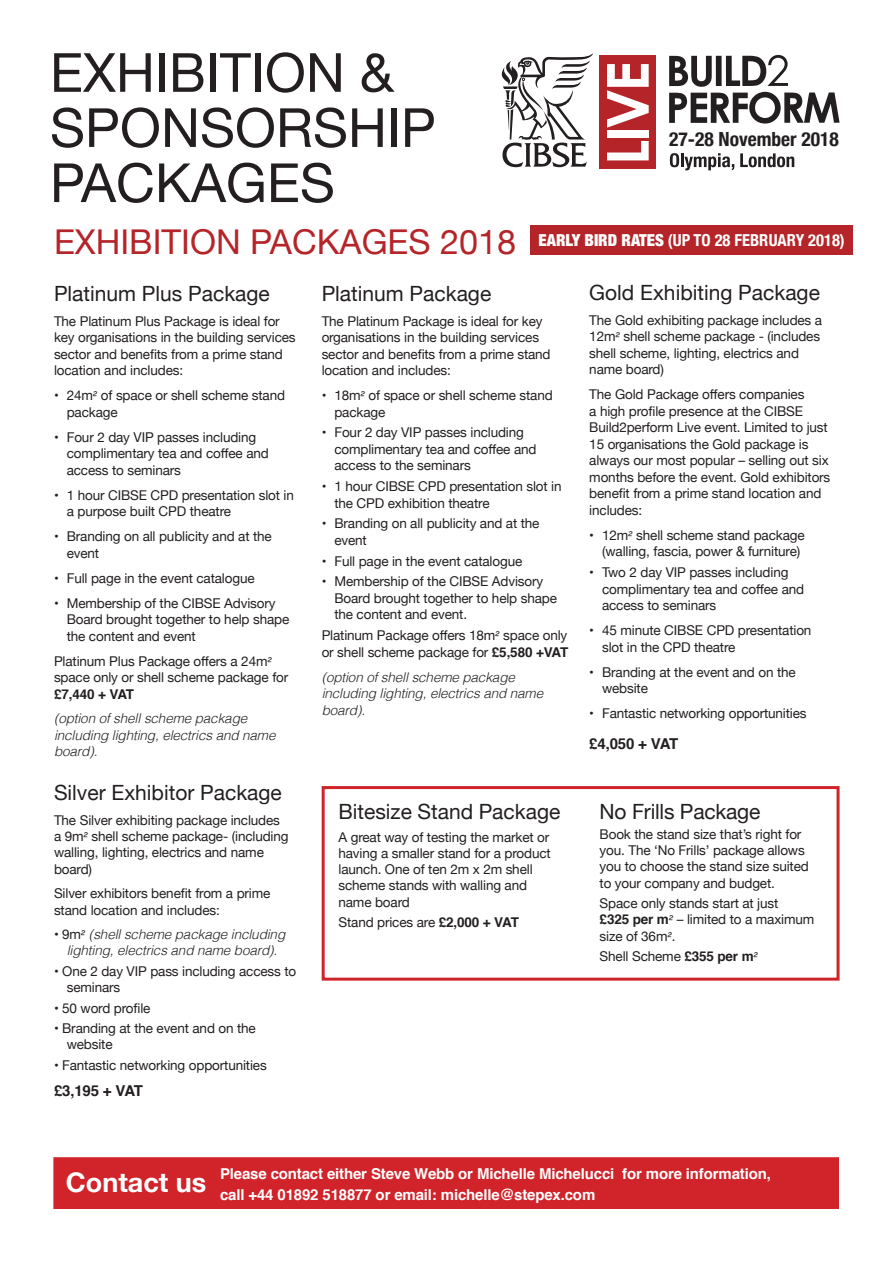
<style>
.page{position:relative;width:893px;height:1263px;background:#fff}
.page>*{position:absolute;margin:0;border:0;box-sizing:border-box;transform-origin:0 0}
.t1{font:54px/55.1px "Helvetica Neue";color:#231f20}
.t2{font:34.2px "Helvetica Neue";color:#b52428}
.t3{font:21px "Helvetica Neue";color:#231f20}
.t4{font:700 condensed 19.5px "Helvetica Neue";color:#231f20}
.t5{font:700 15px/21px "Helvetica";letter-spacing:-.01em;color:#fff}
.t6{font:700 15px "Helvetica";letter-spacing:-.045em;color:#231f20}
.t7{font:13.5px/16.5px "Helvetica Neue";letter-spacing:-.01em;color:#231f20}
.t8{font:italic 300 13.5px/16.2px "Helvetica";letter-spacing:-.01em;color:#231f20}
.t9{font:700 13.5px "Helvetica";letter-spacing:-.045em;color:#231f20}
.s1{font-family:"Omnes";font-style:italic}
.s2{font-family:"Helvetica Neue";font-weight:400;font-style:normal}
.s3{font-family:"Omnes";font-weight:400}
.s4{font-family:"Helvetica";font-weight:700}
</style>
<div class="page">
<div style="left:322px;top:786px;width:517px;height:195px;border:3px solid #d1232a"></div>
<div style="left:53px;top:1157px;width:786px;height:52px;background:#d1232a;border:2px solid #d1232a"></div>
<div style="left:600px;top:55px;width:56px;height:114px;background:#b52428"></div>
<svg style="left:607px;top:141px;width:42px;height:19px"></svg>
<div style="left:607px;top:131px;width:42px;height:7px;background:#fff"></div>
<svg style="left:607px;top:64px;width:42px;height:64px"></svg>
<svg style="left:669px;top:55px;width:170px;height:69px"></svg>
<svg style="left:670px;top:153px;width:64px;height:17px"></svg>
<svg style="left:740px;top:153px;width:54px;height:14px"></svg>
<svg style="left:501px;top:53px;width:92px;height:114px"></svg>
<div style="left:530px;top:225px;width:323px;height:30px;background:#b52428"></div>
<h1 class="t1" style="left:50px;top:48px;width:387px">EXHIBITION &amp;<br>SPONSORSHIP<br>PACKAGES</h1>
<h3 class="t4" style="left:669px;top:122px;width:171px">27-28 November 2018</h3>
<h2 class="t2" style="left:54px;top:217px;width:792px">EXHIBITION PACKAGES 2018 <sup>EARLY</sup> <sup>BIRD</sup> <sup>RATES</sup> <sup>(UP</sup> <sup>TO</sup> <sup>28</sup> <sup>FEBRUARY</sup> <sup>2018)</sup></h2>
<h3 class="t3" style="left:54px;top:278px;width:217px">Platinum Plus Package</h3>
<p class="t7" style="left:54px;top:313px;width:243px">The Platinum Plus Package is ideal for key organisations in the building services sector and benefits from a prime stand location and includes:</p>
<p class="t7" style="left:67px;top:388px;width:220px;text-indent:-13px">• 24m<span class="s1">2</span> of space or shell scheme stand package</p>
<p class="t7" style="left:67px;top:429px;width:204px;text-indent:-13px">• Four 2 day VIP passes including complimentary tea and coffee and access to seminars</p>
<p class="t7" style="left:67px;top:487px;width:229px;text-indent:-13px">• 1 hour CIBSE CPD presentation slot in a purpose built CPD theatre</p>
<p class="t7" style="left:67px;top:529px;width:207px;text-indent:-13px">• Branding on all publicity and at the event</p>
<p class="t7" style="left:54px;top:570px;width:202px">• Full page in the event catalogue</p>
<p class="t7" style="left:67px;top:595px;width:224px;text-indent:-13px">• Membership of the CIBSE Advisory<br>Board brought together to help shape the content and event</p>
<p class="t7" style="left:54px;top:653px;width:236px">Platinum Plus Package offers a 24m<span class="s1">2 </span>space only or shell scheme package for</p>
<p class="t9" style="left:54px;top:683px;width:82px">£7,440 + VAT</p>
<p class="t8" style="left:54px;top:710px;width:223px">(option of shell scheme package including lighting, electrics and name board).</p>
<h3 class="t3" style="left:54px;top:778px;width:229px">Silver Exhibitor Package</h3>
<p class="t7" style="left:54px;top:813px;width:236px">The Silver exhibiting package includes a 9m<span class="s1">2</span> shell scheme package- (including walling, lighting, electrics and name board)</p>
<p class="t7" style="left:54px;top:886px;width:218px">Silver exhibitors benefit from a prime stand location and includes:</p>
<p class="t8" style="left:54px;top:925px;width:233px;text-align:center"><span class="s2">• 9m</span><span class="s3">2</span> (shell scheme package including lighting, electrics and name board).</p>
<p class="t7" style="left:67px;top:964px;width:231px;text-indent:-13px">• One 2 day VIP pass including access to seminars</p>
<p class="t7" style="left:54px;top:1000px;width:98px">• 50 word profile</p>
<p class="t7" style="left:67px;top:1021px;width:191px;text-indent:-13px">• Branding at the event and on the website</p>
<p class="t7" style="left:54px;top:1057px;width:214px">• Fantastic networking opportunities</p>
<p class="t6" style="left:54px;top:1079px;width:91px">£3,195 + VAT</p>
<h3 class="t3" style="left:322px;top:278px;width:171px">Platinum Package</h3>
<p class="t7" style="left:322px;top:313px;width:230px">The Platinum Package is ideal for key organisations in the building services sector and benefits from a prime stand location and includes:</p>
<p class="t7" style="left:334px;top:388px;width:220px;text-indent:-13px">• 18m<span class="s1">2</span> of space or shell scheme stand package</p>
<p class="t7" style="left:334px;top:425px;width:204px;text-indent:-13px">• Four 2 day VIP passes including complimentary tea and coffee and access to the seminars</p>
<p class="t7" style="left:334px;top:479px;width:229px;text-indent:-13px">• 1 hour CIBSE CPD presentation slot in the CPD exhibition theatre</p>
<p class="t7" style="left:334px;top:516px;width:207px;text-indent:-13px">• Branding on all publicity and at the event</p>
<p class="t7" style="left:322px;top:553px;width:202px">• Full page in the event catalogue</p>
<p class="t7" style="left:334px;top:574px;width:224px;text-indent:-13px">• Membership of the CIBSE Advisory<br>Board brought together to help shape the content and event.</p>
<p class="t7" style="left:322px;top:628px;width:248px">Platinum Package offers 18m<span class="s1">2</span> space only or shell scheme package for <span class="s4">£5,580 +VAT</span></p>
<p class="t8" style="left:322px;top:668px;width:223px">(option of shell scheme package including lighting, electrics and name board).</p>
<h3 class="t3" style="left:338px;top:796px;width:223px">Bitesize Stand Package</h3>
<p class="t7" style="left:338px;top:829px;width:214px">A great way of testing the market or having a smaller stand for a product launch. One of ten 2m x 2m shell scheme stands with walling and name board</p>
<p class="t7" style="left:338px;top:915px;width:182px">Stand prices are <span class="s4">£2,000 + VAT</span></p>
<h3 class="t3" style="left:589px;top:277px;width:232px">Gold Exhibiting Package</h3>
<p class="t7" style="left:589px;top:312px;width:234px">The Gold exhibiting package includes a<br>12m<span class="s1">2</span> shell scheme package - (includes shell scheme, lighting, electrics and name board)</p>
<p class="t7" style="left:589px;top:387px;width:243px">The Gold Package offers companies<br>a high profile presence at the CIBSE Build2perform Live event. Limited to just 15 organisations the Gold package is always our most popular – selling out six months before the event. Gold exhibitors benefit from a prime stand location and includes:</p>
<p class="t7" style="left:602px;top:527px;width:204px;text-indent:-13px">• 12m<span class="s1">2</span> shell scheme stand package (walling, fascia, power &amp; furniture)</p>
<p class="t7" style="left:602px;top:565px;width:204px;text-indent:-13px">• Two 2 day VIP passes including complimentary tea and coffee and access to seminars</p>
<p class="t7" style="left:602px;top:623px;width:211px;text-indent:-13px">• 45 minute CIBSE CPD presentation slot in the CPD theatre</p>
<p class="t7" style="left:602px;top:664px;width:195px;text-indent:-13px">• Branding at the event and on the website</p>
<p class="t7" style="left:589px;top:706px;width:219px">• Fantastic networking opportunities</p>
<p class="t6" style="left:589px;top:731px;width:91px">£4,050 + VAT</p>
<h3 class="t3" style="left:600px;top:796px;width:162px">No Frills Package</h3>
<p class="t7" style="left:600px;top:827px;width:211px">Book the stand size that’s right for you. The ‘No Frills’ package allows you to choose the stand size suited to your company and budget.</p>
<p class="t7" style="left:600px;top:896px;width:216px">Space only stands start at just<br><span class="s4">£325 per m</span><span class="s1">2</span> – limited to a maximum size of 36m<span class="s1">2</span>.</p>
<p class="t7" style="left:600px;top:949px;width:160px">Shell Scheme <span class="s4">£355 per m</span><span class="s1">2</span></p>
<p class="t5" style="left:66px;top:1163px;width:706px;text-indent:154px">Please contact either Steve Webb or Michelle Michelucci for more information,<br><sup>Contact</sup> <sup>us</sup> call +44 01892 518877 or email: michelle@stepex.com</p>
</div>
